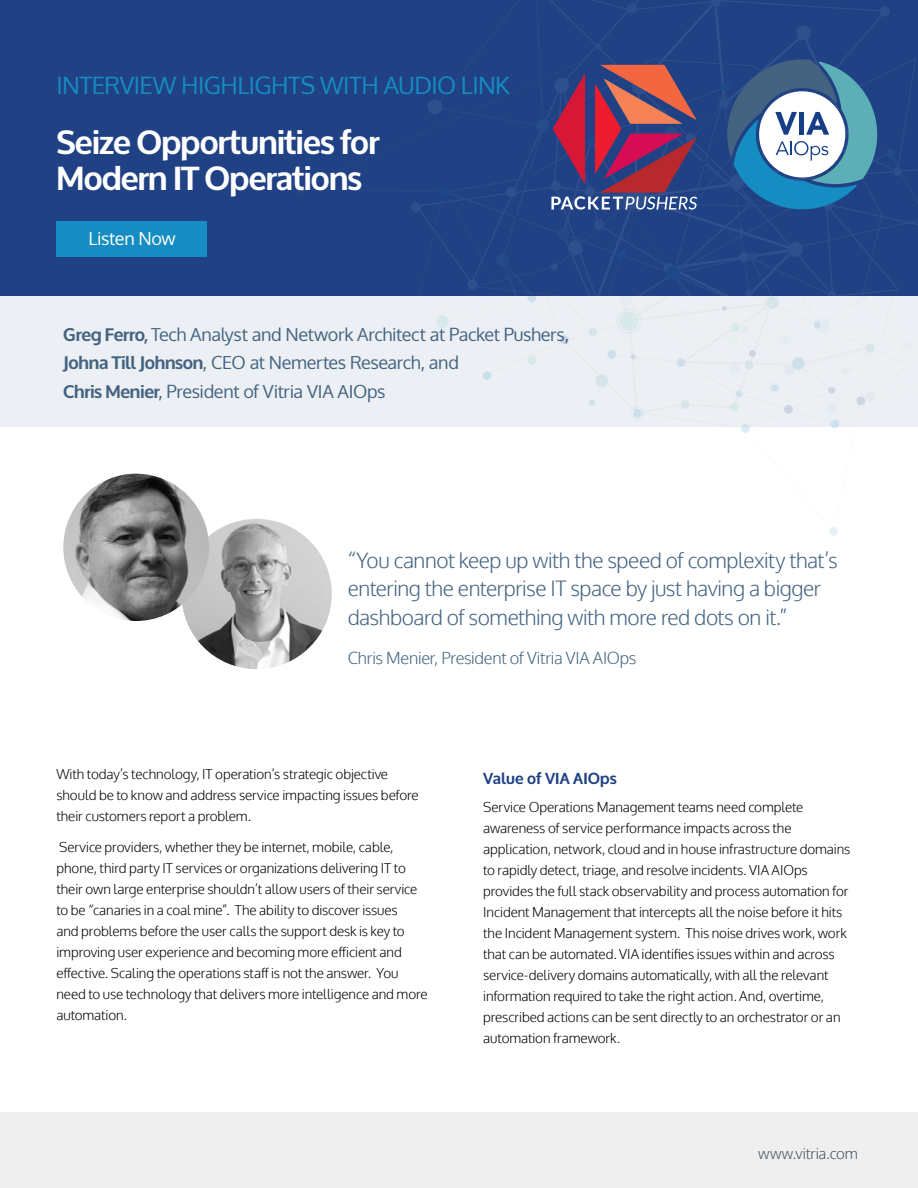
<style>
.page{position:relative;width:918px;height:1188px;background:#fff}
.page>*{position:absolute;margin:0;border:0;box-sizing:border-box;transform-origin:0 0}
.t1{font:700 33px/36px "Oxygen";letter-spacing:-.025em;color:#fff}
.t2{font:24px "Oxygen";letter-spacing:-.02em;color:#158dc2}
.t3{font:300 21px/28.5px "Oxygen";letter-spacing:-.02em;color:#436381}
.t4{font:18px/28.7px "Oxygen";letter-spacing:-.02em;color:#436381}
.t5{font:18px "Oxygen";letter-spacing:-.02em;color:#fff}
.t6{font:300 16.5px "Oxygen";letter-spacing:-.015em;color:#436381}
.t7{font:700 15.75px "Oxygen";letter-spacing:.005em;color:#204285}
.t8{font:300 15px "Oxygen";letter-spacing:-.01em;color:#455560}
.t9{font:300 13.5px/21px "Oxygen";letter-spacing:-.005em;color:#000}
.s1{font-weight:700}
</style>
<div class="page">
<div style="left:0;top:1112px;width:918px;height:76px;background:#efeff0"></div>
<div style="left:0;top:292px;width:918px;height:135px;background:#eceff3"></div>
<div style="left:528px;top:356px;width:9px;height:9px;background:#d8e9e9;border-radius:50%"></div>
<div style="left:483px;top:371px;width:9px;height:9px;background:#cbe0eb;border-radius:50%"></div>
<svg style="left:527px;top:294px;width:9px;height:9px"></svg>
<div style="left:436px;top:315px;width:13px;height:14px;background:#d8e9e9;border-radius:50%"></div>
<div style="left:0;top:0;width:918px;height:296px;background:#204285"></div>
<svg style="left:411px;top:72px;width:52px;height:171px"></svg>
<svg style="left:443px;top:86px;width:87px;height:209px"></svg>
<div style="left:496px;top:254px;width:13px;height:13px;background:#244b89;border-radius:50%"></div>
<svg style="left:514px;top:215px;width:5px;height:5px"></svg>
<svg style="left:440px;top:186px;width:12px;height:26px"></svg>
<div style="left:296px;top:184px;width:9px;height:10px;background:#274786;border-radius:50%"></div>
<svg style="left:496px;top:279px;width:12px;height:16px"></svg>
<div style="left:525px;top:171px;width:9px;height:9px;background:#204285;border-radius:50%"></div>
<div style="left:56px;top:221px;width:151px;height:35px;background:#158dc2"></div>
<img style="left:181px;top:519px;width:151px;height:150px;border-radius:75px">
<img style="left:63px;top:474px;width:146px;height:147px">
<svg style="left:530px;top:0;width:388px;height:536px"></svg>
<h2 class="t2" style="left:56px;top:69px;width:455px">INTERVIEW HIGHLIGHTS WITH AUDIO LINK</h2>
<h1 class="t1" style="left:56px;top:126px;width:324px">Seize Opportunities for<br>Modern IT Operations</h1>
<h3 class="t5" style="left:89px;top:226px;width:89px">Listen Now</h3>
<h3 class="t4" style="left:63px;top:320px;width:507px"><span class="s1">Greg Ferro,</span> Tech Analyst and Network Architect at Packet Pushers,<br><span class="s1">Johna Till Johnson</span>, CEO at Nemertes Research, and<br><span class="s1">Chris Menier</span>, President of Vitria VIA AIOps</h3>
<h3 class="t3" style="left:348px;top:546px;width:492px">“You cannot keep up with the speed of complexity that’s entering the enterprise IT space by just having a bigger dashboard of something with more red dots on it.”</h3>
<p class="t6" style="left:348px;top:648px;width:290px">Chris Menier, President of Vitria VIA AIOps</p>
<p class="t9" style="left:56px;top:764px;width:364px">With today’s technology, IT operation’s strategic objective should be to know and address service impacting issues before their customers report a problem.</p>
<p class="t9" style="left:56px;top:837px;width:373px">Service providers, whether they be internet, mobile, cable, phone, third party IT services or organizations delivering IT to their own large enterprise shouldn’t allow users of their service to be “canaries in a coal mine”. The ability to discover issues<br>and problems before the user calls the support desk is key to improving user experience and becoming more efficient and effective. Scaling the operations staff is not the answer. You need to use technology that delivers more intelligence and more automation.</p>
<p class="t7" style="left:483px;top:769px;width:135px">Value of VIA AIOps</p>
<p class="t9" style="left:483px;top:797px;width:369px">Service Operations Management teams need complete awareness of service performance impacts across the application, network, cloud and in house infrastructure domains to rapidly detect, triage, and resolve incidents. VIA AIOps provides the full stack observability and process automation for Incident Management that intercepts all the noise before it hits the Incident Management system. This noise drives work, work that can be automated. VIA identifies issues within and across service-delivery domains automatically, with all the relevant information required to take the right action. And, overtime, prescribed actions can be sent directly to an orchestrator or an automation framework.</p>
<p class="t8" style="left:758px;top:1144px;width:101px">www.vitria.com</p>
</div>
